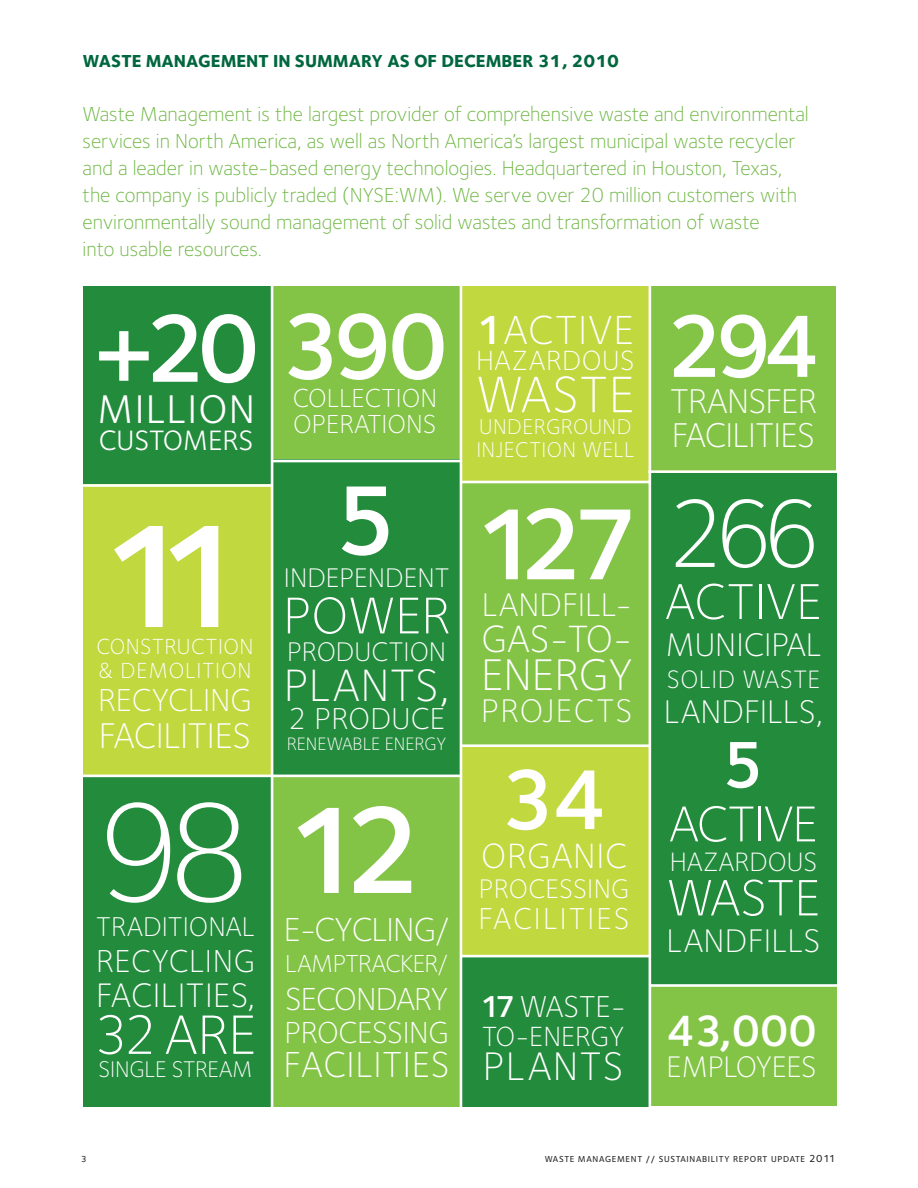
<style>
.page{position:relative;width:918px;height:1188px;background:#fff}
.page>*{position:absolute;margin:0;border:0;box-sizing:border-box;transform-origin:0 0}
.t1{font:600 151.5px "Foundry Sterling";color:#fff}
.t2{font:300 145.65px "Foundry Sterling";color:#fff}
.t3{font:600 127.5px "Foundry Sterling";color:#fff}
.t4{font:600 104.55px "Foundry Sterling";color:#fff}
.t5{font:600 101.55px "Foundry Sterling";color:#fff}
.t6{font:300 100.05px "Foundry Sterling";color:#fff}
.t7{font:600 99.3px "Foundry Sterling";color:#fff}
.t8{font:600 96px "Foundry Sterling";color:#fff}
.t9{font:600 91.35px "Foundry Sterling";color:#fff}
.t10{font:600 87.75px "Foundry Sterling";color:#fff}
.t11{font:600 67.95px "Foundry Sterling";color:#fff}
.t12{font:300 57.45px "Foundry Sterling";color:#fff}
.t13{font:300 53.55px "Foundry Sterling";color:#fff}
.t14{font:300 53.1px "Foundry Sterling";letter-spacing:.015em;color:#fff}
.t15{font:300 52.95px "Foundry Sterling";letter-spacing:-.005em;color:#fff}
.t16{font:300 52.2px "Foundry Sterling";letter-spacing:-.015em;color:#fff}
.t17{font:300 46.95px "Foundry Sterling";letter-spacing:.01em;color:#fff}
.t18{font:300 45.9px "Foundry Sterling";color:#fff}
.t19{font:600 45.3px "Foundry Sterling";color:#fff}
.t20{font:300 42.15px "Foundry Sterling";letter-spacing:.02em;color:#fff}
.t21{font:41.55px "Foundry Sterling";color:#fff}
.t22{font:300 41.25px "Foundry Sterling";letter-spacing:.03em;color:#fff}
.t23{font:300 39.45px "Foundry Sterling";color:#fff}
.t24{font:300 37.5px "Foundry Sterling";letter-spacing:.02em;color:#fff}
.t25{font:300 37.05px "Foundry Sterling";letter-spacing:-.015em;color:#fff}
.t26{font:300 36.45px "Foundry Sterling";letter-spacing:.02em;color:#fff}
.t27{font:300 35.7px/33.5px "Foundry Sterling";letter-spacing:-.02em;color:#fff}
.t28{font:300 35.25px "Foundry Sterling";color:#fff}
.t29{font:300 34.5px "Foundry Sterling";letter-spacing:-.025em;color:#fff}
.t30{font:300 33.9px "Foundry Sterling";color:#fff}
.t31{font:300 33px "Foundry Sterling";letter-spacing:-.025em;color:#fff}
.t32{font:300 32.85px "Foundry Sterling";color:#fff}
.t33{font:300 31.5px "Foundry Sterling";letter-spacing:-.01em;color:#fff}
.t34{font:300 31.35px "Foundry Sterling";letter-spacing:.01em;color:#fff}
.t35{font:300 30.9px "Foundry Sterling";letter-spacing:-.01em;color:#fff}
.t36{font:29.1px "Foundry Sterling";color:#fff}
.t37{font:300 28.8px "Foundry Sterling";letter-spacing:.02em;color:#fff}
.t38{font:300 28.2px "Foundry Sterling";color:#fff}
.t39{font:300 27.9px "Foundry Sterling";color:#fff}
.t40{font:300 27.6px "Foundry Sterling";color:#fff}
.t41{font:300 27px/26.1px "Foundry Sterling";color:#fff}
.t42{font:300 26.1px "Foundry Sterling";letter-spacing:.02em;color:#fff}
.t43{font:300 25.5px "Foundry Sterling";letter-spacing:-.025em;color:#fff}
.t44{font:300 23.55px "Foundry Sterling";letter-spacing:-.01em;color:#fff}
.t45{font:300 22.65px/24.8px "Foundry Sterling";letter-spacing:.02em;color:#fff}
.t46{font:300 22.2px/22.2px "Foundry Sterling";letter-spacing:.02em;color:#fff}
.t47{font:300 21px/27px "Foundry Sterling";color:#6cb640}
.t48{font:300 18.6px "Foundry Sterling";color:#fff}
.t49{font:800 18px "Foundry Sterling";color:#00673e}
.t50{font:500 9px "Foundry Sterling";letter-spacing:.075em;color:#231f20}
.s1{font-weight:600}
.s2{font-size:10.5px}
</style>
<div class="page">
<div style="left:83px;top:286px;width:188px;height:199px;background:#238b3c"></div>
<div style="left:273px;top:775px;width:187px;height:332px;background:#83c447"></div>
<div style="left:272px;top:286px;width:189px;height:177px;background:#83c447"></div>
<div style="left:460px;top:286px;width:190px;height:197px;background:#c2d83f"></div>
<div style="left:83px;top:776px;width:190px;height:331px;background:#238b3c"></div>
<div style="left:650px;top:286px;width:186px;height:271px;background:#83c447"></div>
<div style="left:460px;top:737px;width:190px;height:221px;background:#c2d83f"></div>
<div style="left:650px;top:473px;width:186px;height:513px;background:#238b3c"></div>
<div style="left:83px;top:485px;width:188px;height:291px;background:#c2d83f"></div>
<div style="left:272px;top:460px;width:190px;height:317px;background:#238b3c"></div>
<div style="left:462px;top:956px;width:188px;height:150px;background:#238b3c"></div>
<div style="left:649px;top:986px;width:188px;height:120px;background:#83c447"></div>
<div style="left:461px;top:484px;width:189px;height:263px;background:#83c447"></div>
<hr style="left:271px;top:267px;width:2px;height:850px;background:#fff">
<hr style="left:460px;top:267px;width:2px;height:850px;background:#fff">
<hr style="left:649px;top:267px;width:2px;height:850px;background:#fff">
<hr style="left:80px;top:484px;width:192px;height:3px;background:#fff">
<hr style="left:81px;top:775px;width:191px;height:2px;background:#fff">
<hr style="left:271px;top:460px;width:189px;height:2px;background:#fff">
<hr style="left:272px;top:775px;width:189px;height:2px;background:#fff">
<hr style="left:461px;top:481px;width:189px;height:2px;background:#fff">
<hr style="left:461px;top:744px;width:189px;height:3px;background:#fff">
<hr style="left:648px;top:470px;width:191px;height:3px;background:#fff">
<hr style="left:650px;top:984px;width:190px;height:3px;background:#fff">
<hr style="left:462px;top:955px;width:188px;height:2px;background:#fff">
<p class="t49" style="left:83px;top:50px;width:538px">WASTE MANAGEMENT IN SUMMARY AS OF DECEMBER 31, 2010</p>
<p class="t47" style="left:83px;top:100px;width:728px">Waste Management is the largest provider of comprehensive waste and environmental services in N orth America, as well as N orth America’s largest municipal waste recycler and a leader in waste-based energy technologies. Headquartered in Houston, Texas, the company is publicly traded (NYS E:WM). We serve over 20 million customers with environmentally sound management of solid wastes and transformation of waste<br>into usable resources.</p>
<h3 class="t7" style="left:93px;top:290px;width:168px">+20</h3>
<h3 class="t21" style="left:97px;top:385px;width:58px">MILLION</h3>
<h3 class="t36" style="left:99px;top:424px;width:36px">CUSTOMERS</h3>
<h1 class="t1" style="left:100px;top:487px;width:152px">11</h1>
<p class="t45" style="left:96px;top:634px;width:159px">construction &amp; Demolition</p>
<h3 class="t32" style="left:98px;top:681px;width:155px">recycli ng</h3>
<h3 class="t25" style="left:99px;top:715px;width:154px">faci lities</h3>
<h2 class="t2" style="left:97px;top:768px;width:156px">98</h2>
<h3 class="t38" style="left:96px;top:911px;width:160px">traditional</h3>
<h3 class="t32" style="left:96px;top:942px;width:160px">Recycling</h3>
<h3 class="t28" style="left:96px;top:975px;width:161px">Faci lities,</h3>
<h3 class="t12" style="left:95px;top:1001px;width:155px">32 are</h3>
<p class="t44" style="left:99px;top:1056px;width:155px">si ngle stream</p>
<h3 class="t8" style="left:282px;top:290px;width:168px">390</h3>
<p class="t41" style="left:293px;top:385px;width:146px">Collection<br>Operations</p>
<h3 class="t5" style="left:335px;top:460px;width:65px">5</h3>
<h3 class="t39" style="left:284px;top:561px;width:167px">Independent</h3>
<h3 class="t13" style="left:283px;top:584px;width:169px">Powe r</h3>
<h3 class="t39" style="left:287px;top:636px;width:161px">Production</h3>
<h3 class="t17" style="left:284px;top:658px;width:167px">Plants,</h3>
<h3 class="t34" style="left:288px;top:701px;width:140px">2 produce</h3>
<p class="t48" style="left:287px;top:733px;width:161px">Renewable Energy</p>
<h3 class="t3" style="left:286px;top:775px;width:140px">12</h3>
<h3 class="t29" style="left:284px;top:909px;width:167px">e-cycli ng/</h3>
<p class="t43" style="left:285px;top:949px;width:165px">Lamptracker/</p>
<h3 class="t31" style="left:285px;top:980px;width:164px">secondary</h3>
<h3 class="t33" style="left:284px;top:1014px;width:166px">processi ng</h3>
<h3 class="t24" style="left:283px;top:1043px;width:168px">faci lities</h3>
<h3 class="t20" style="left:477px;top:305px;width:153px"><span class="s1">1</span>active</h3>
<h3 class="t37" style="left:476px;top:344px;width:160px">hazardous</h3>
<h3 class="t14" style="left:476px;top:364px;width:152px">Waste</h3>
<p class="t46" style="left:476px;top:416px;width:160px">underground i njection well</p>
<h3 class="t4" style="left:474px;top:482px;width:167px">127</h3>
<h3 class="t30" style="left:482px;top:585px;width:152px">Landfi ll-</h3>
<h3 class="t23" style="left:482px;top:616px;width:152px">Gas-To-</h3>
<h3 class="t18" style="left:481px;top:648px;width:153px">Energy</h3>
<h3 class="t30" style="left:481px;top:691px;width:153px">Projects</h3>
<h3 class="t10" style="left:501px;top:748px;width:107px">34</h3>
<h3 class="t26" style="left:481px;top:834px;width:130px">Organic</h3>
<h3 class="t39" style="left:479px;top:872px;width:152px">processi ng</h3>
<h3 class="t34" style="left:478px;top:900px;width:153px">Faci lities</h3>
<h3 class="t34" style="left:480px;top:988px;width:147px"><span class="s1">17</span> Waste-</h3>
<h3 class="t37" style="left:482px;top:1019px;width:144px">to-Energy</h3>
<h3 class="t22" style="left:483px;top:1043px;width:142px">Plants</h3>
<h3 class="t9" style="left:667px;top:292px;width:155px">294</h3>
<h3 class="t27" style="left:670px;top:385px;width:148px">Transfer<br>Faci lities</h3>
<h3 class="t6" style="left:667px;top:475px;width:155px">266</h3>
<h3 class="t16" style="left:665px;top:571px;width:150px">Active</h3>
<h3 class="t30" style="left:665px;top:626px;width:158px">Municipal</h3>
<p class="t42" style="left:667px;top:664px;width:151px">Soli d Waste</p>
<h3 class="t30" style="left:664px;top:692px;width:161px">Landfi lls,</h3>
<h3 class="t11" style="left:722px;top:724px;width:44px">5</h3>
<h3 class="t16" style="left:669px;top:794px;width:143px">Active</h3>
<h3 class="t40" style="left:670px;top:846px;width:149px">Hazardous</h3>
<h3 class="t15" style="left:667px;top:867px;width:148px">Waste</h3>
<h3 class="t30" style="left:666px;top:921px;width:156px">Landfi lls</h3>
<h3 class="t19" style="left:666px;top:1004px;width:152px">43,000</h3>
<h3 class="t35" style="left:667px;top:1048px;width:152px">Employees</h3>
<p class="t50" style="left:81px;top:1154px;width:7px">3</p>
<p class="t50" style="left:545px;top:1154px;width:292px">WASTE MANAGEMENT <span class="s1">//</span> SUSTAINABILITY REPORT UPDATE <span class="s2">2011</span></p>
</div>
